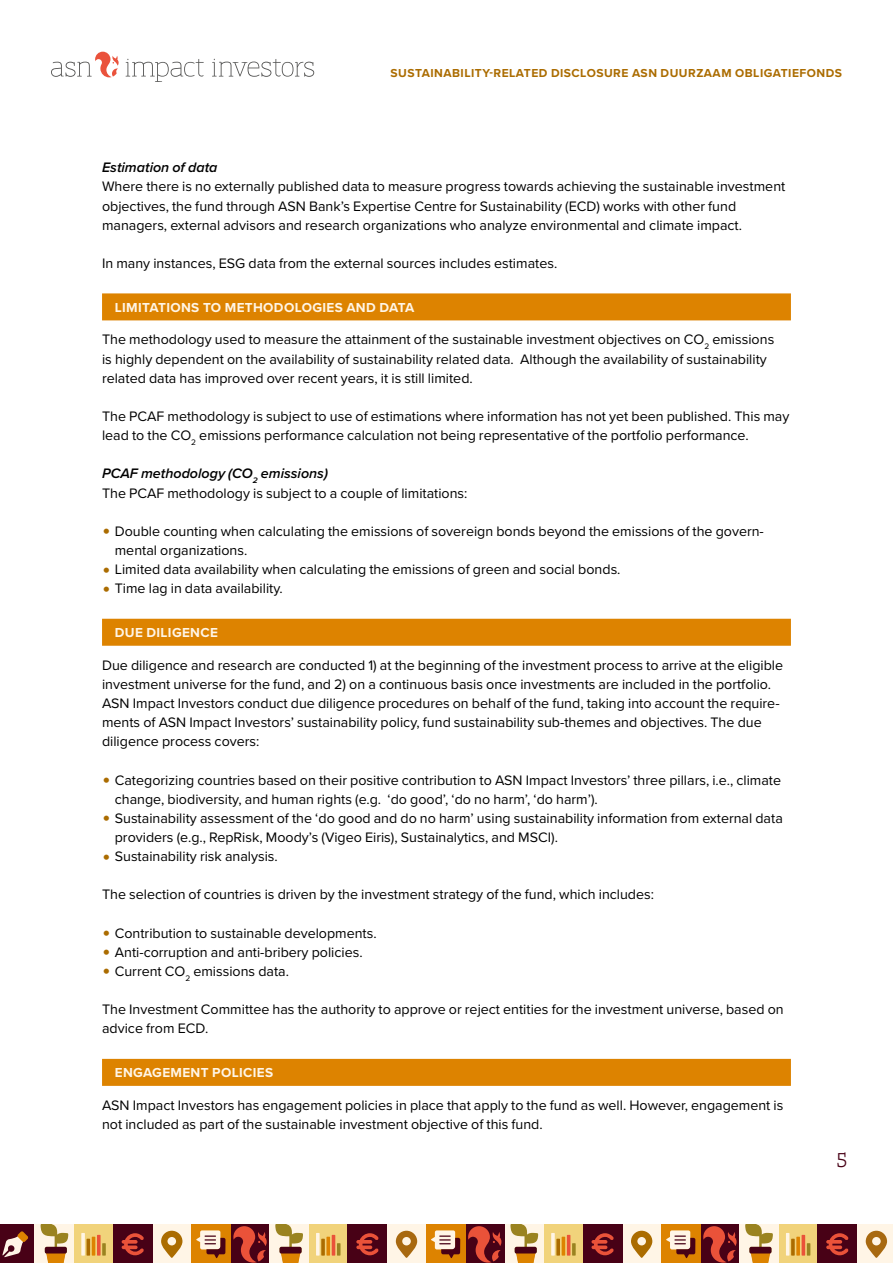
<style>
.page{position:relative;width:893px;height:1263px;background:#fff}
.page>*{position:absolute;margin:0;border:0;box-sizing:border-box;transform-origin:0 0}
.t1{font:600 21px "ASN Bank Slab";color:#480116}
.t2{font:14.25px/19.2px "Proxima Nova";color:#000}
.t3{font:italic 600 14.25px "Proxima Nova";color:#000}
.t4{font:700 13.5px "Proxima Nova";letter-spacing:.025em;color:#fff5e6}
.t5{font:700 12px "Proxima Nova";letter-spacing:.04em;color:#ab6c00}
.s1{font-weight:600;font-style:italic}
.s2{font-size:24px;color:#ab6c00}
</style>
<div class="page">
<div style="left:700px;top:1225px;width:39px;height:38px;background:#480116"></div>
<svg style="left:703px;top:1226px;width:34px;height:37px"></svg>
<div style="left:466px;top:1225px;width:39px;height:38px;background:#480116"></div>
<div style="left:544px;top:1225px;width:39px;height:38px;background:#f1d37b"></div>
<svg style="left:551px;top:1233px;width:4px;height:22px"></svg>
<svg style="left:556px;top:1239px;width:4px;height:16px"></svg>
<hr style="left:562px;top:1237px;width:3px;height:18px;background:#dd8300">
<hr style="left:567px;top:1235px;width:3px;height:20px;background:#ea5239">
<svg style="left:572px;top:1243px;width:4px;height:12px"></svg>
<div style="left:622px;top:1225px;width:39px;height:38px;background:#fff5e6"></div>
<svg style="left:631px;top:1231px;width:21px;height:27px"></svg>
<div style="left:505px;top:1225px;width:39px;height:38px;background:#fff5e6"></div>
<svg style="left:510px;top:1225px;width:28px;height:38px"></svg>
<div style="left:583px;top:1225px;width:39px;height:38px;background:#480116"></div>
<svg style="left:591px;top:1233px;width:23px;height:22px"></svg>
<div style="left:661px;top:1225px;width:39px;height:38px;background:#dd8300"></div>
<svg style="left:666px;top:1230px;width:29px;height:28px"></svg>
<div style="left:779px;top:1225px;width:39px;height:38px;background:#f1d37b"></div>
<hr style="left:786px;top:1233px;width:3px;height:22px;background:#fff5e6">
<svg style="left:791px;top:1239px;width:4px;height:16px"></svg>
<svg style="left:796px;top:1237px;width:4px;height:18px"></svg>
<hr style="left:802px;top:1235px;width:3px;height:20px;background:#ea5239">
<svg style="left:807px;top:1243px;width:3px;height:12px"></svg>
<div style="left:857px;top:1225px;width:36px;height:38px;background:#fff5e6"></div>
<svg style="left:866px;top:1231px;width:21px;height:27px"></svg>
<div style="left:739px;top:1225px;width:40px;height:38px;background:#fff5e6"></div>
<svg style="left:745px;top:1225px;width:28px;height:38px"></svg>
<div style="left:818px;top:1225px;width:39px;height:38px;background:#480116"></div>
<svg style="left:826px;top:1233px;width:22px;height:22px"></svg>
<svg style="left:212px;top:59px;width:102px;height:18px"></svg>
<svg style="left:51px;top:52px;width:68px;height:25px"></svg>
<svg style="left:126px;top:59px;width:78px;height:23px"></svg>
<div style="left:230px;top:1225px;width:40px;height:38px;background:#480116"></div>
<svg style="left:233px;top:1226px;width:34px;height:37px"></svg>
<div style="left:0;top:1225px;width:35px;height:38px;background:#480116"></div>
<svg style="left:2px;top:1231px;width:26px;height:26px"></svg>
<div style="left:74px;top:1225px;width:39px;height:38px;background:#f1d37b"></div>
<svg style="left:81px;top:1233px;width:4px;height:22px"></svg>
<hr style="left:87px;top:1239px;width:3px;height:16px;background:#ab6c00">
<hr style="left:92px;top:1237px;width:3px;height:18px;background:#dd8300">
<svg style="left:97px;top:1235px;width:4px;height:20px"></svg>
<svg style="left:102px;top:1243px;width:4px;height:12px"></svg>
<div style="left:152px;top:1225px;width:39px;height:38px;background:#fff5e6"></div>
<svg style="left:161px;top:1231px;width:21px;height:27px"></svg>
<div style="left:35px;top:1225px;width:39px;height:38px;background:#fff5e6"></div>
<svg style="left:41px;top:1225px;width:27px;height:38px"></svg>
<div style="left:113px;top:1225px;width:39px;height:38px;background:#480116"></div>
<svg style="left:122px;top:1233px;width:22px;height:22px"></svg>
<div style="left:191px;top:1225px;width:39px;height:38px;background:#dd8300"></div>
<svg style="left:196px;top:1230px;width:29px;height:28px"></svg>
<div style="left:465px;top:1225px;width:39px;height:38px;background:#480116"></div>
<svg style="left:468px;top:1226px;width:33px;height:37px"></svg>
<div style="left:309px;top:1225px;width:39px;height:38px;background:#f1d37b"></div>
<svg style="left:316px;top:1233px;width:4px;height:22px"></svg>
<svg style="left:321px;top:1239px;width:4px;height:16px"></svg>
<svg style="left:326px;top:1237px;width:4px;height:18px"></svg>
<hr style="left:332px;top:1235px;width:3px;height:20px;background:#ea5239">
<svg style="left:337px;top:1243px;width:3px;height:12px"></svg>
<div style="left:387px;top:1225px;width:39px;height:38px;background:#fff5e6"></div>
<svg style="left:396px;top:1231px;width:21px;height:27px"></svg>
<div style="left:270px;top:1225px;width:39px;height:38px;background:#fff5e6"></div>
<svg style="left:275px;top:1225px;width:28px;height:38px"></svg>
<div style="left:348px;top:1225px;width:39px;height:38px;background:#480116"></div>
<svg style="left:356px;top:1233px;width:23px;height:22px"></svg>
<div style="left:426px;top:1225px;width:39px;height:38px;background:#dd8300"></div>
<svg style="left:431px;top:1230px;width:29px;height:28px"></svg>
<div style="left:102px;top:293px;width:689px;height:27px;background:#dd8300"></div>
<div style="left:102px;top:619px;width:689px;height:27px;background:#dd8300"></div>
<div style="left:102px;top:1059px;width:689px;height:27px;background:#dd8300"></div>
<p class="t5" style="left:391px;top:64px;width:453px">SUSTAINABILITY-RELATED DISCLOSURE ASN DUURZAAM OBLIGATIEFONDS</p>
<p class="t3" style="left:102px;top:157px;width:117px">Estimation of data</p>
<p class="t2" style="left:102px;top:176px;width:685px">Where there is no externally published data to measure progress towards achieving the sustainable investment objectives, the fund through ASN Bank’s Expertise Centre for Sustainability (ECD) works with other fund managers, external advisors and research organizations who analyze environmental and climate impact.</p>
<p class="t2" style="left:102px;top:253px;width:457px">In many instances, ESG data from the external sources includes estimates.</p>
<p class="t4" style="left:115px;top:297px;width:301px">LIMITATIONS TO METHODOLOGIES AND DATA</p>
<p class="t2" style="left:102px;top:329px;width:674px">The methodology used to measure the attainment of the sustainable investment objectives on CO<sub>2</sub> emissions is highly dependent on the availability of sustainability related data. Although the availability of sustainability related data has improved over recent years, it is still limited.</p>
<p class="t2" style="left:102px;top:406px;width:689px">The PCAF methodology is subject to use of estimations where information has not yet been published. This may lead to the CO<sub>2</sub> emissions performance calculation not being representative of the portfolio performance.</p>
<p class="t2" style="left:102px;top:463px;width:367px"><span class="s1">PCAF methodology (CO</span><sub>2</sub> <span class="s1">emissions)<br></span>The PCAF methodology is subject to a couple of limitations:</p>
<p class="t2" style="left:115px;top:521px;width:651px;text-indent:-13px"><span class="s2">•</span> Double counting when calculating the emissions of sovereign bonds beyond the emissions of the govern&shy;mental organizations.</p>
<p class="t2" style="left:102px;top:559px;width:520px"><span class="s2">•</span> Limited data availability when calculating the emissions of green and social bonds.</p>
<p class="t2" style="left:102px;top:578px;width:182px"><span class="s2">•</span> Time lag in data availability.</p>
<p class="t4" style="left:115px;top:622px;width:105px">DUE DILIGENCE</p>
<p class="t2" style="left:102px;top:655px;width:683px">Due diligence and research are conducted 1) at the beginning of the investment process to arrive at the eligible investment universe for the fund, and 2) on a continuous basis once investments are included in the portfolio.<br>ASN Impact Investors conduct due diligence procedures on behalf of the fund, taking into account the require&shy;ments of ASN Impact Investors’ sustainability policy, fund sustainability sub-themes and objectives. The due diligence process covers:</p>
<p class="t2" style="left:115px;top:770px;width:668px;text-indent:-13px"><span class="s2">•</span> Categorizing countries based on their positive contribution to ASN Impact Investors’ three pillars, i.e., climate change, biodiversity, and human rights (e.g. ‘do good’, ‘do no harm’, ‘do harm’).</p>
<p class="t2" style="left:115px;top:808px;width:669px;text-indent:-13px"><span class="s2">•</span> Sustainability assessment of the ‘do good and do no harm’ using sustainability information from external data providers (e.g., RepRisk, Moody’s (Vigeo Eiris), Sustainalytics, and MSCI).</p>
<p class="t2" style="left:102px;top:846px;width:177px"><span class="s2">•</span> Sustainability risk analysis.</p>
<p class="t2" style="left:102px;top:884px;width:553px">The selection of countries is driven by the investment strategy of the fund, which includes:</p>
<p class="t2" style="left:102px;top:923px;width:276px"><span class="s2">•</span> Contribution to sustainable developments.</p>
<p class="t2" style="left:102px;top:942px;width:262px"><span class="s2">•</span> Anti-corruption and anti-bribery policies.</p>
<p class="t2" style="left:102px;top:961px;width:189px"><span class="s2">•</span> Current CO<sub>2</sub> emissions data.</p>
<p class="t2" style="left:102px;top:999px;width:683px">The Investment Committee has the authority to approve or reject entities for the investment universe, based on advice from ECD.</p>
<p class="t4" style="left:115px;top:1063px;width:160px">ENGAGEMENT POLICIES</p>
<p class="t2" style="left:102px;top:1095px;width:683px">ASN Impact Investors has engagement policies in place that apply to the fund as well. However, engagement is not included as part of the sustainable investment objective of this fund.</p>
<h1 class="t1" style="left:837px;top:1145px;width:12px">5</h1>
</div>
